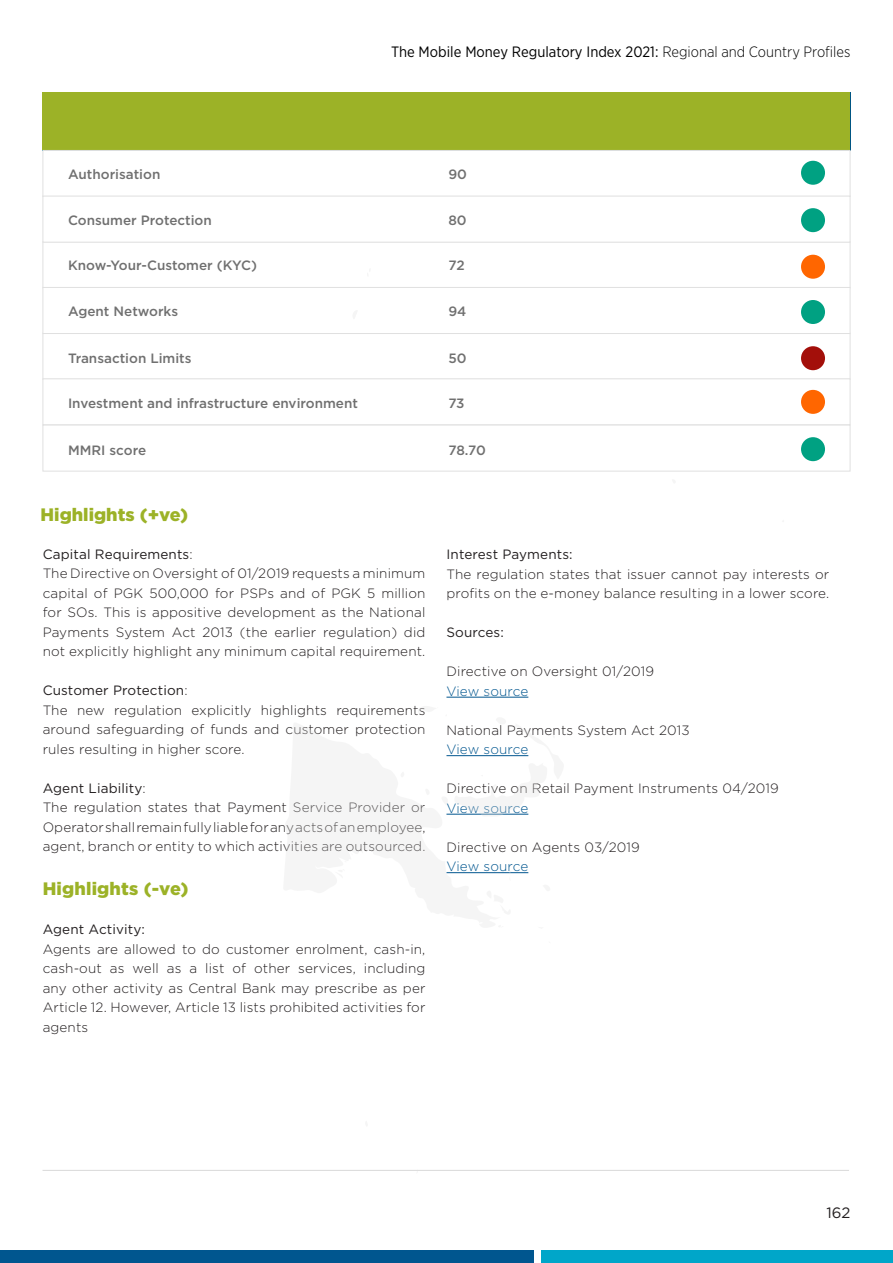
<style>
.page{position:relative;width:893px;height:1263px;background:#fff}
.page>*{position:absolute;margin:0;border:0;box-sizing:border-box;transform-origin:0 0}
.t1{font:900 18px "Gotham";color:#9cb227}
.t2{font:15px "Gotham Narrow";color:#000}
.t3{font:15px "Gotham";color:#231f20}
.t4{font:300 13.5px/19.5px "Gotham";letter-spacing:.01em;color:#231f20}
.t5{font:500 13.5px "Gotham";color:#707070}
.t6{font:300 13.5px "Gotham";color:#00568f}
.t7{font:13.5px "Gotham";letter-spacing:.01em;color:#231f20}
.s1{font-weight:300}
.s2{font-weight:400}
</style>
<div class="page">
<div style="left:541px;top:1250px;width:352px;height:13px;background:#00a6c9"></div>
<div style="left:0;top:1250px;width:534px;height:13px;background:#00568f"></div>
<hr style="left:43px;top:1170px;width:806px;height:1px;background:#d9d9d9">
<div style="left:43px;top:93px;width:807px;height:57px;background:#9cb227"></div>
<div style="left:43px;top:150px;width:807px;height:47px;background:#fff;border:1px solid #e0e0e0"></div>
<div style="left:43px;top:241px;width:807px;height:47px;background:#fff;border:1px solid #e0e0e0"></div>
<div style="left:43px;top:196px;width:807px;height:46px;background:#fff;border:1px solid #e0e0e0"></div>
<div style="left:43px;top:287px;width:807px;height:47px;background:#fff;border:1px solid #e0e0e0"></div>
<div style="left:43px;top:378px;width:807px;height:47px;background:#fff;border:1px solid #e0e0e0"></div>
<div style="left:43px;top:425px;width:807px;height:46px;background:#fff;border:1px solid #e0e0e0"></div>
<div style="left:801px;top:161px;width:24px;height:24px;background:#00a182;border-radius:50%"></div>
<div style="left:801px;top:255px;width:24px;height:24px;background:#f60;border-radius:50%"></div>
<div style="left:801px;top:208px;width:24px;height:24px;background:#00a182;border-radius:50%"></div>
<div style="left:801px;top:300px;width:24px;height:24px;background:#00a182;border-radius:50%"></div>
<div style="left:801px;top:346px;width:24px;height:24px;background:#a30f0a;border-radius:50%"></div>
<div style="left:801px;top:437px;width:24px;height:24px;background:#00a182;border-radius:50%"></div>
<div style="left:801px;top:390px;width:24px;height:24px;background:#f60;border-radius:50%"></div>
<hr style="left:446px;top:697px;width:82px;height:1px;background:#00568f">
<hr style="left:446px;top:872px;width:82px;height:1px;background:#00568f">
<svg style="left:446px;top:755px;width:83px;height:60px"></svg>
<p class="t2" style="left:391px;top:42px;width:461px">The Mobile Money Regulatory Index 2021: <span class="s1">Regional and Country Profiles</span></p>
<p class="t5" style="left:68px;top:165px;width:94px">Authorisation</p>
<p class="t5" style="left:68px;top:211px;width:145px">Consumer Protection</p>
<p class="t5" style="left:68px;top:257px;width:190px">Know-Your-Customer (KYC)</p>
<p class="t5" style="left:68px;top:302px;width:112px">Agent Networks</p>
<p class="t5" style="left:68px;top:349px;width:125px">Transaction Limits</p>
<p class="t5" style="left:68px;top:395px;width:291px">Investment and infrastructure environment</p>
<p class="t5" style="left:68px;top:441px;width:80px">MMRI score</p>
<h1 class="t1" style="left:41px;top:502px;width:149px">Highlights (+ve)</h1>
<p class="t5" style="left:448px;top:165px;width:20px">90</p>
<p class="t5" style="left:448px;top:211px;width:20px">80</p>
<p class="t5" style="left:448px;top:257px;width:18px">72</p>
<p class="t5" style="left:448px;top:302px;width:20px">94</p>
<p class="t5" style="left:448px;top:349px;width:20px">50</p>
<p class="t5" style="left:448px;top:395px;width:18px">73</p>
<p class="t5" style="left:448px;top:441px;width:39px">78.70</p>
<p class="t4" style="left:43px;top:544px;width:384px"><span class="s2">Capital Requirements</span>:<br>The Directive on Oversight of 01/2019 requests a minimum capital of PGK 500,000 for PSPs and of PGK 5 million for SOs. This is appositive development as the National Payments System Act 2013 (the earlier regulation) did not explicitly highlight any minimum capital requirement.</p>
<p class="t4" style="left:43px;top:680px;width:384px"><span class="s2">Customer Protection</span>:<br>The new regulation explicitly highlights requirements around safeguarding of funds and customer protection rules resulting in higher score.</p>
<p class="t4" style="left:43px;top:778px;width:384px"><span class="s2">Agent Liability</span>:<br>The regulation states that Payment Service Provider or Operator shall remain fully liable for any acts of an employee, agent, branch or entity to which activities are outsourced.</p>
<h1 class="t1" style="left:43px;top:876px;width:147px">Highlights (-ve)</h1>
<p class="t7" style="left:43px;top:921px;width:104px">Agent Activity:</p>
<p class="t4" style="left:43px;top:939px;width:384px;text-align:justify">Agents are allowed to do customer enrolment, cash-in, cash-out as well as a list of other services, including any other activity as Central Bank may prescribe as per Article 12. However, Article 13 lists prohibited activities for agents</p>
<p class="t7" style="left:446px;top:546px;width:128px">Interest Payments:</p>
<p class="t4" style="left:446px;top:564px;width:384px">The regulation states that issuer cannot pay interests or profits on the e-money balance resulting in a lower score.</p>
<p class="t7" style="left:446px;top:624px;width:59px">Sources:</p>
<p class="t4" style="left:446px;top:661px;width:209px">Directive on Oversight 01/2019</p>
<p class="t6" style="left:446px;top:682px;width:83px">View source</p>
<p class="t4" style="left:446px;top:720px;width:245px">National Payments System Act 2013</p>
<p class="t6" style="left:446px;top:741px;width:83px">View source</p>
<p class="t4" style="left:446px;top:778px;width:334px">Directive on Retail Payment Instruments 04/2019</p>
<p class="t6" style="left:446px;top:799px;width:83px">View source</p>
<p class="t4" style="left:446px;top:837px;width:195px">Directive on Agents 03/2019</p>
<p class="t6" style="left:446px;top:858px;width:83px">View source</p>
<p class="t3" style="left:826px;top:1203px;width:26px">162</p>
</div>
